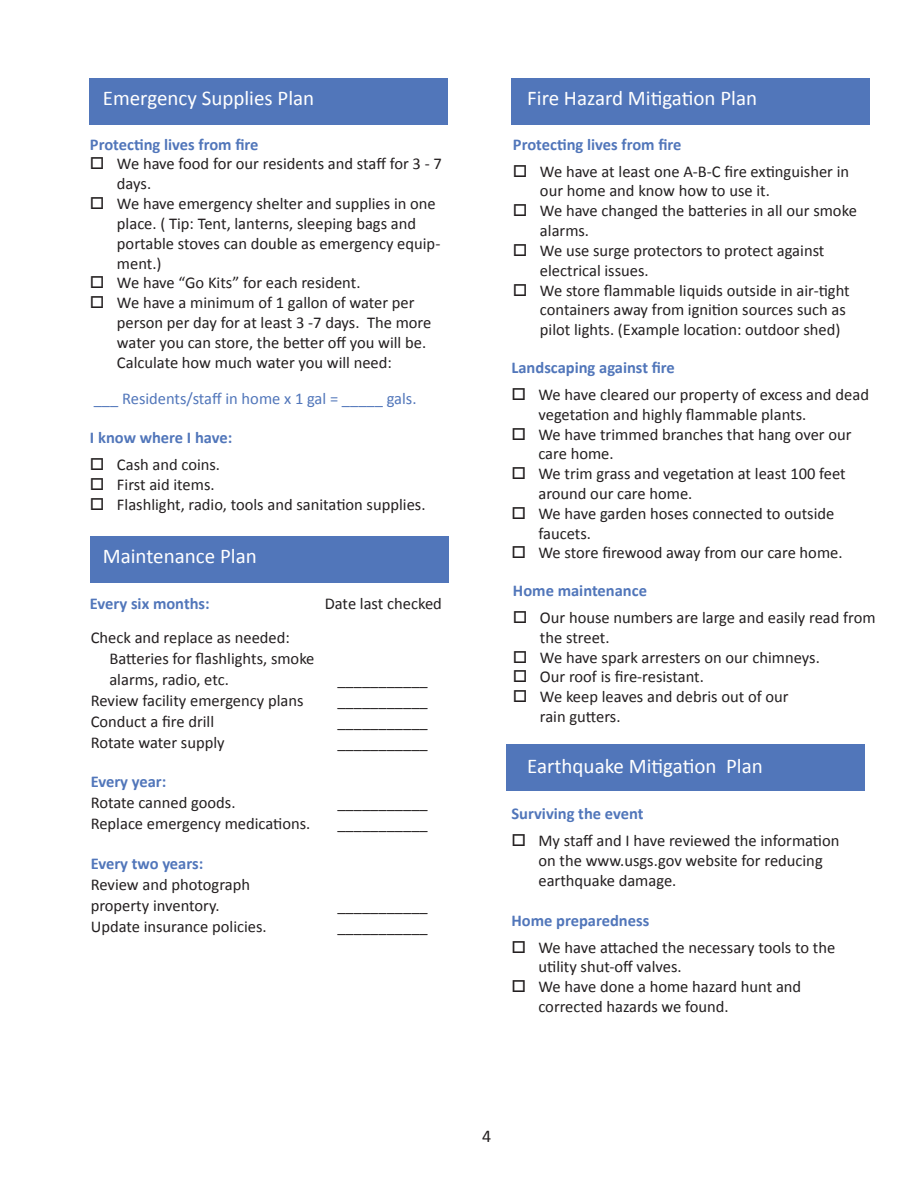
<style>
.page{position:relative;width:923px;height:1193px;background:#fff}
.page>*{position:absolute;margin:0;border:0;box-sizing:border-box;transform-origin:0 0}
.t1{font:21px "Calibri";color:#fff}
.t2{font:18px "Calibri";color:#231f20}
.Body_text{font:16.5px/19.8px "Calibri";color:#231f20}
.Body_text-2{font:700 16.5px "Calibri";color:#5176ba}
.Body_text-3{font:16.5px "Calibri";color:#5176ba}
.s1{font-weight:700;color:#5176ba}
</style>
<div class="page">
<div style="left:90px;top:78px;width:358px;height:47px;background:#5176ba"></div>
<div style="left:91px;top:536px;width:358px;height:46px;background:#5176ba"></div>
<div style="left:511px;top:78px;width:358px;height:47px;background:#5176ba"></div>
<div style="left:507px;top:744px;width:358px;height:47px;background:#5176ba"></div>
<p class="t1" style="left:103px;top:85px;width:213px">Emergency Supplies Plan</p>
<p class="Body_text-2" style="left:90px;top:134px;width:170px">Protecting lives from fire</p>
<p class="Body_text" style="left:117px;top:153px;width:326px">We have food for our residents and staff for 3 - 7 days.</p>
<p class="Body_text" style="left:117px;top:193px;width:325px">We have emergency shelter and supplies in one place. ( Tip: Tent, lanterns, sleeping bags and portable stoves can double as emergency equip&shy;ment.)</p>
<p class="Body_text" style="left:117px;top:272px;width:245px">We have “Go Kits” for each resident.</p>
<p class="Body_text" style="left:117px;top:292px;width:316px">We have a minimum of 1 gallon of water per person per day for at least 3 -7 days. The more water you can store, the better off you will be.<br>Calculate how much water you will need:</p>
<p class="Body_text-3" style="left:94px;top:388px;width:324px">___ Residents/staff in home x 1 gal = _____ gals.</p>
<p class="Body_text-2" style="left:90px;top:427px;width:144px">I know where I have:</p>
<p class="Body_text" style="left:117px;top:454px;width:105px">Cash and coins.</p>
<p class="Body_text" style="left:117px;top:474px;width:99px">First aid items.</p>
<p class="Body_text" style="left:117px;top:493px;width:310px">Flashlight, radio, tools and sanitation supplies.</p>
<p class="t1" style="left:103px;top:543px;width:155px">Maintenance Plan</p>
<p class="Body_text-2" style="left:90px;top:593px;width:121px">Every six months:</p>
<p class="Body_text" style="left:325px;top:592px;width:119px">Date last checked</p>
<p class="Body_text" style="left:109px;top:626px;width:207px;line-height:21px;text-indent:-19px">Check and replace as needed:<br>Batteries for flashlights, smoke alarms, radio, etc.</p>
<p class="Body_text" style="left:91px;top:689px;width:214px">Review facility emergency plans</p>
<p class="Body_text" style="left:91px;top:710px;width:125px">Conduct a fire drill</p>
<p class="Body_text" style="left:91px;top:731px;width:135px">Rotate water supply</p>
<p class="Body_text" style="left:91px;top:770px;width:146px;line-height:21px"><span class="s1">Every year:<br></span>Rotate canned goods.</p>
<p class="Body_text" style="left:91px;top:813px;width:221px">Replace emergency medications.</p>
<p class="Body_text" style="left:91px;top:852px;width:161px;line-height:21px"><span class="s1">Every two years:<br></span>Review and photograph property inventory.</p>
<p class="Body_text" style="left:91px;top:915px;width:177px">Update insurance policies.</p>
<p class="Body_text" style="left:337px;top:668px;width:92px">___________</p>
<p class="Body_text" style="left:337px;top:689px;width:92px">___________</p>
<p class="Body_text" style="left:337px;top:710px;width:92px">___________</p>
<p class="Body_text" style="left:337px;top:731px;width:92px">___________</p>
<p class="Body_text" style="left:337px;top:792px;width:92px">___________</p>
<p class="Body_text" style="left:337px;top:813px;width:92px">___________</p>
<p class="Body_text" style="left:337px;top:894px;width:92px">___________</p>
<p class="Body_text" style="left:337px;top:915px;width:92px">___________</p>
<p class="t1" style="left:527px;top:85px;width:231px">Fire Hazard Mitigation Plan</p>
<p class="Body_text-2" style="left:513px;top:134px;width:170px">Protecting lives from fire</p>
<p class="Body_text" style="left:540px;top:160px;width:311px">We have at least one A-B-C fire extinguisher in our home and know how to use it.</p>
<p class="Body_text" style="left:540px;top:200px;width:318px">We have changed the batteries in all our smoke alarms.</p>
<p class="Body_text" style="left:540px;top:240px;width:286px">We use surge protectors to protect against electrical issues.</p>
<p class="Body_text" style="left:540px;top:279px;width:311px">We store flammable liquids outside in air-tight containers away from ignition sources such as pilot lights. (Example location: outdoor shed)</p>
<p class="Body_text-2" style="left:511px;top:357px;width:165px">Landscaping against fire</p>
<p class="Body_text" style="left:538px;top:384px;width:332px">We have cleared our property of excess and dead vegetation and highly flammable plants.</p>
<p class="Body_text" style="left:538px;top:423px;width:314px">We have trimmed branches that hang over our care home.</p>
<p class="Body_text" style="left:538px;top:463px;width:309px">We trim grass and vegetation at least 100 feet around our care home.</p>
<p class="Body_text" style="left:538px;top:503px;width:297px">We have garden hoses connected to outside faucets.</p>
<p class="Body_text" style="left:538px;top:542px;width:305px">We store firewood away from our care home.</p>
<p class="Body_text-2" style="left:513px;top:580px;width:135px">Home maintenance</p>
<p class="Body_text" style="left:540px;top:607px;width:337px">Our house numbers are large and easily read from the street.</p>
<p class="Body_text" style="left:540px;top:646px;width:281px">We have spark arresters on our chimneys.</p>
<p class="Body_text" style="left:540px;top:666px;width:165px">Our roof is fire-resistant.</p>
<p class="Body_text" style="left:540px;top:686px;width:250px">We keep leaves and debris out of our rain gutters.</p>
<p class="t1" style="left:527px;top:753px;width:237px">Earthquake Mitigation Plan</p>
<p class="Body_text-2" style="left:511px;top:803px;width:134px">Surviving the event</p>
<p class="Body_text" style="left:538px;top:830px;width:302px">My staff and I have reviewed the information on the www.usgs.gov website for reducing earthquake damage.</p>
<p class="Body_text-2" style="left:511px;top:909px;width:139px">Home preparedness</p>
<p class="Body_text" style="left:538px;top:936px;width:298px">We have attached the necessary tools to the utility shut-off valves.</p>
<p class="Body_text" style="left:538px;top:976px;width:264px">We have done a home hazard hunt and corrected hazards we found.</p>
<p class="t2" style="left:482px;top:1125px;width:11px">4</p>
</div>
